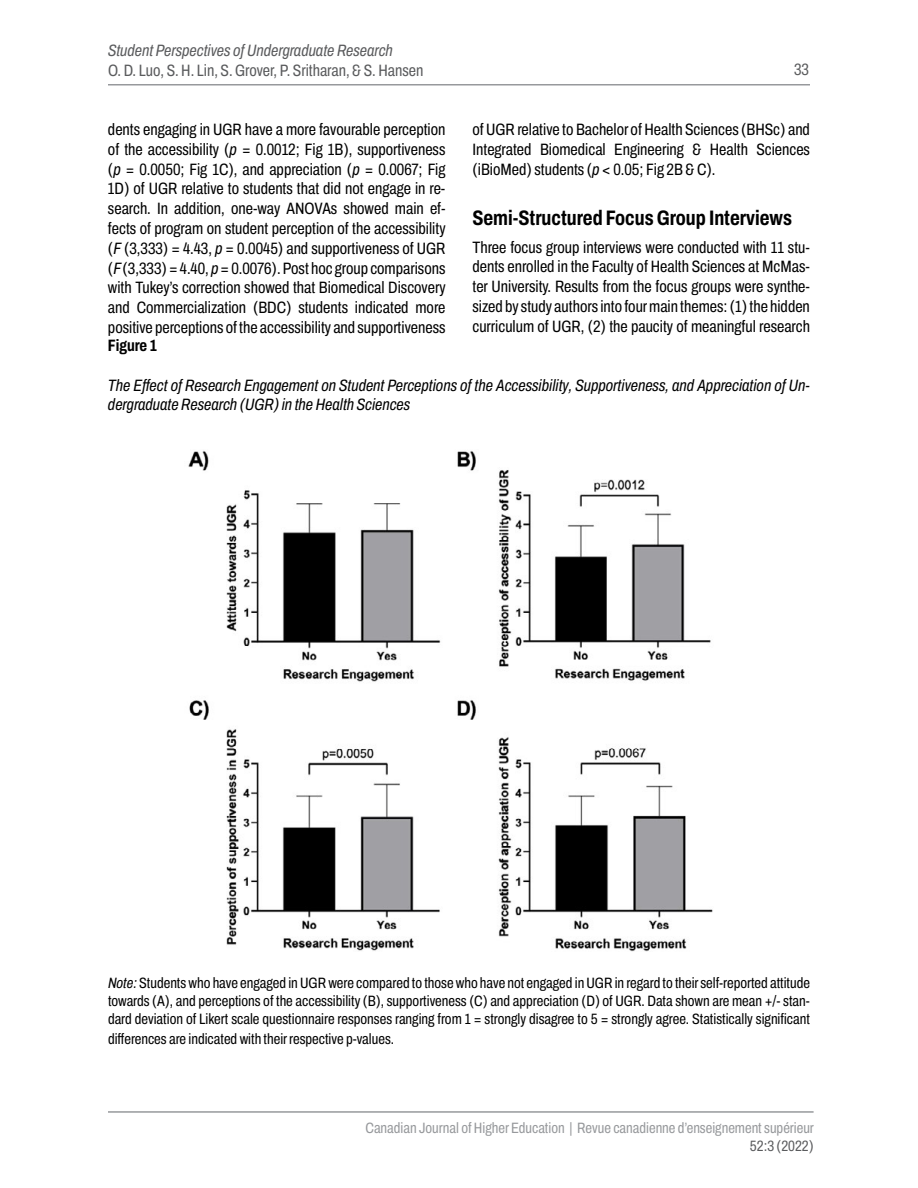
<style>
.page{position:relative;width:918px;height:1188px;background:#fff}
.page>*{position:absolute;margin:0;border:0;box-sizing:border-box;transform-origin:0 0}
.t1{font:700 21px "Archivo Condensed";color:#000}
.t2{font:16.5px/19.8px "Archivo Condensed";color:#000;text-align:justify}
.t3{font:italic 16.5px/19.8px "Archivo Condensed";color:#000}
.t4{font:16.5px "Archivo Condensed";color:#5a5b5d}
.t5{font:italic 16.5px "Archivo Condensed";color:#5a5b5d}
.t6{font:700 16.5px "Archivo Condensed";color:#000}
.t7{font:15px/18px "Archivo Condensed";color:#000;text-align:justify}
.t8{font:15px "Archivo Condensed";color:#97999c}
.t9{font:15px "Archivo Condensed";color:#5a5b5d}
.s1{font-style:italic}
</style>
<div class="page">
<hr style="left:108px;top:1111px;width:706px;height:2px;background:#97999c">
<hr style="left:108px;top:84px;width:702px;height:2px;background:#97999c">
<img style="left:188px;top:450px;width:525px;height:501px">
<p class="t5" style="left:108px;top:38px;width:286px">Student Perspectives of Undergraduate Research</p>
<p class="t4" style="left:108px;top:58px;width:317px">O. D. Luo, S. H. Lin, S. Grover, P. Sritharan, &amp; S. Hansen</p>
<p class="t4" style="left:794px;top:57px;width:16px">33</p>
<p class="t2" style="left:108px;top:120px;width:339px">dents engaging in UGR have a more favourable perception of the accessibility (<span class="s1">p</span> = 0.0012; Fig 1B), supportiveness (<span class="s1">p</span> = 0.0050; Fig 1C), and appreciation (<span class="s1">p</span> = 0.0067; Fig 1D) of UGR relative to students that did not engage in re&shy;search. In addition, one-way ANOVAs showed main ef&shy;fects of program on student perception of the accessibility (<span class="s1">F</span> (3,333) = 4.43, <span class="s1">p</span> = 0.0045) and supportiveness of UGR (<span class="s1">F</span> (3,333) = 4.40, <span class="s1">p</span> = 0.0076). Post hoc group comparisons with Tukey’s correction showed that Biomedical Discovery and Commercialization (BDC) students indicated more positive perceptions of the accessibility and supportiveness</p>
<p class="t2" style="left:473px;top:120px;width:339px">of UGR relative to Bachelor of Health Sciences (BHSc) and Integrated Biomedical Engineering &amp; Health Sciences (iBioMed) students (<span class="s1">p</span> &lt; 0.05; Fig 2B &amp; C).</p>
<p class="t1" style="left:472px;top:202px;width:321px">Semi-Structured Focus Group Interviews</p>
<p class="t2" style="left:472px;top:237px;width:339px">Three focus group interviews were conducted with 11 stu&shy;dents enrolled in the Faculty of Health Sciences at McMas&shy;ter University. Results from the focus groups were synthe&shy;sized by study authors into four main themes: (1) the hidden curriculum of UGR, (2) the paucity of meaningful research</p>
<p class="t6" style="left:108px;top:333px;width:50px">Figure 1</p>
<p class="t3" style="left:108px;top:375px;width:704px">The Effect of Research Engagement on Student Perceptions of the Accessibility, Supportiveness, and Appreciation of Un&shy;dergraduate Research (UGR) in the Health Sciences</p>
<p class="t7" style="left:108px;top:974px;width:704px"><span class="s1">Note:</span> Students who have engaged in UGR were compared to those who have not engaged in UGR in regard to their self-reported attitude towards (A), and perceptions of the accessibility (B), supportiveness (C) and appreciation (D) of UGR. Data shown are mean +/- stan&shy;dard deviation of Likert scale questionnaire responses ranging from 1 = strongly disagree to 5 = strongly agree. Statistically significant</p>
<p class="t7" style="left:108px;top:1030px;width:288px">differences are indicated with their respective p-values.</p>
<p class="t8" style="left:366px;top:1117px;width:450px">Canadian Journal of Higher Education | Revue canadienne d’enseignement supérieur</p>
<p class="t9" style="left:750px;top:1135px;width:65px">52:3 (2022)</p>
</div>
